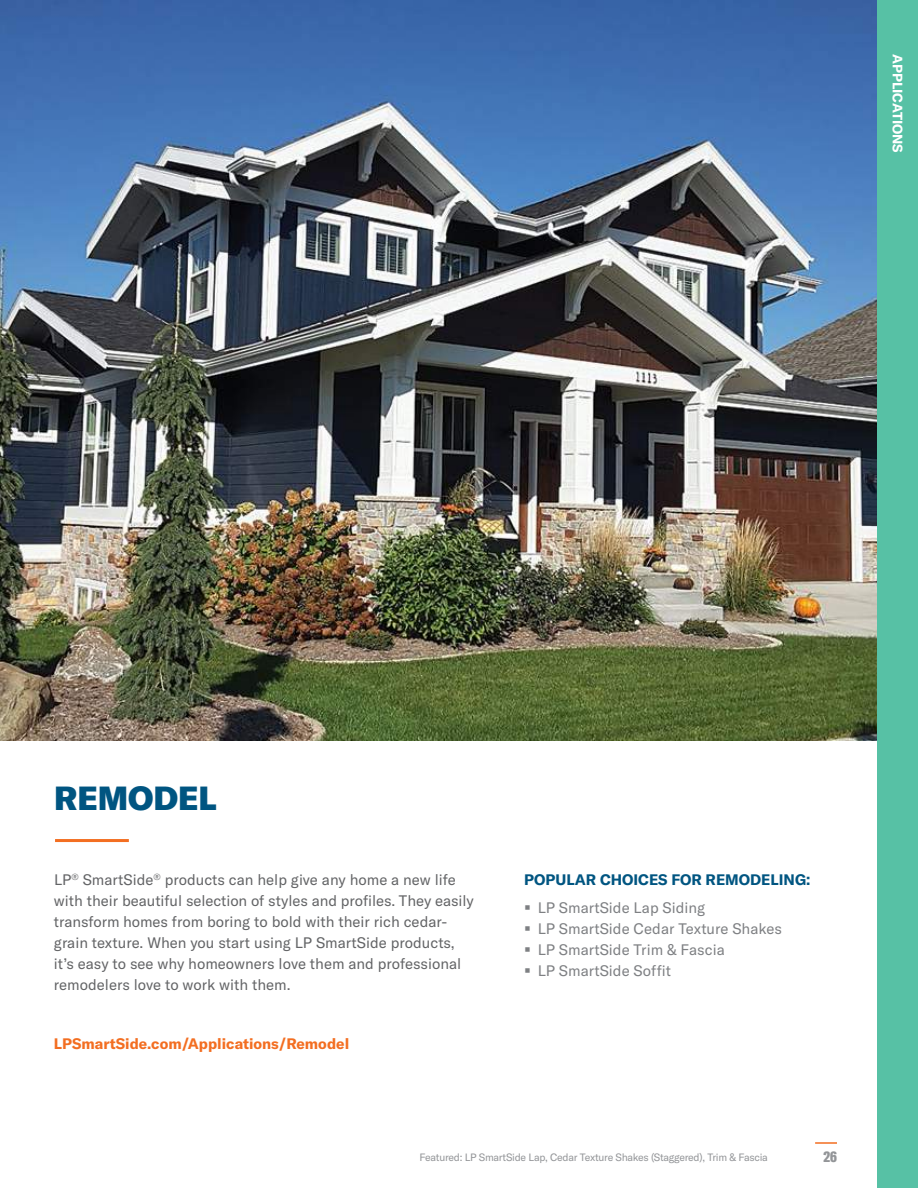
<style>
.page{position:relative;width:918px;height:1188px;background:#fff}
.page>*{position:absolute;margin:0;border:0;box-sizing:border-box;transform-origin:0 0}
.t1{font:900 33px "GT America";color:#005581}
.t2{font:15px/21px "GT America";color:#636466}
.t3{font:15px "GT America";color:#7e8083}
.t4{font:700 15px "GT America";color:#f36e21}
.t5{font:700 15px "GT America";color:#005581}
.t6{font:900 extra-condensed 15px "GT America";color:#939598}
.t7{font:700 13.5px "GT America";color:#fff}
.t8{font:10.5px "GT America";letter-spacing:-.025em;color:#939598}
</style>
<div class="page">
<hr style="left:815px;top:1142px;width:22px;height:2px;background:#f36e21">
<img style="left:0;top:0;width:878px;height:741px">
<div style="left:878px;top:0;width:40px;height:1188px;background:#57c1a5"></div>
<hr style="left:55px;top:839px;width:74px;height:3px;background:#f36e21">
<p class="t7" style="left:906px;top:54px;width:100px;rotate:90deg">APPLICATIONS</p>
<h1 class="t1" style="left:54px;top:777px;width:164px">REMODEL</h1>
<p class="t2" style="left:54px;top:869px;width:421px">LP<sup>®</sup> SmartSide<sup>®</sup> products can help give any home a new life with their beautiful selection of styles and profiles. They easily transform homes from boring to bold with their rich cedar&shy;grain texture. When you start using LP SmartSide products, it’s easy to see why homeowners love them and professional remodelers love to work with them.</p>
<p class="t5" style="left:524px;top:870px;width:288px">POPULAR CHOICES FOR REMODELING:</p>
<p class="t3" style="left:524px;top:898px;width:183px">▪ LP SmartSide Lap Siding</p>
<p class="t3" style="left:524px;top:919px;width:259px">▪ LP SmartSide Cedar Texture Shakes</p>
<p class="t3" style="left:524px;top:940px;width:202px">▪ LP SmartSide Trim &amp; Fascia</p>
<p class="t3" style="left:524px;top:961px;width:149px">▪ LP SmartSide Soffit</p>
<p class="t4" style="left:54px;top:1034px;width:297px">LPSmartSide.com/Applications/Remodel</p>
<p class="t8" style="left:419px;top:1151px;width:350px">Featured: LP SmartSide Lap, Cedar Texture Shakes (Staggered), Trim &amp; Fascia</p>
<p class="t6" style="left:823px;top:1147px;width:15px">26</p>
</div>
